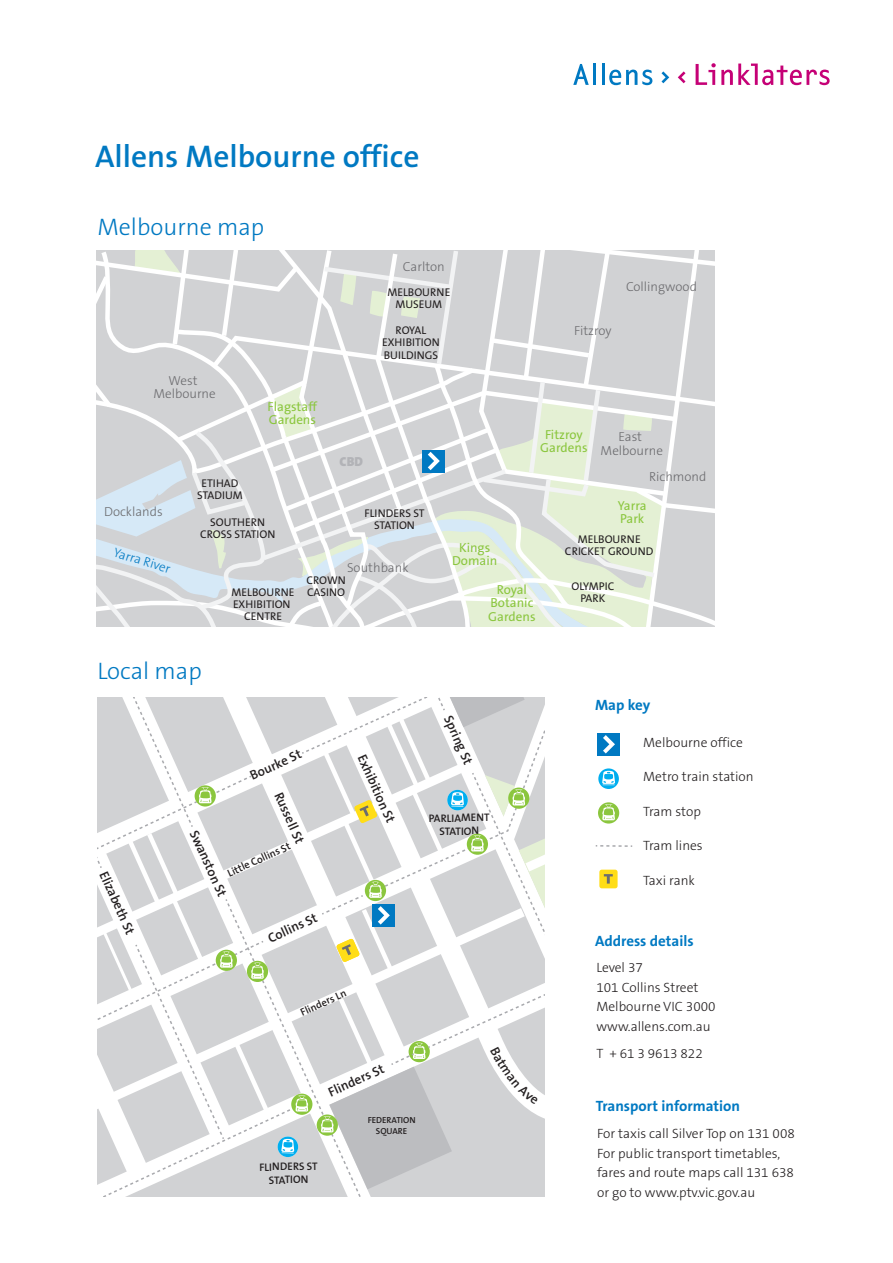
<style>
.page{position:relative;width:893px;height:1263px;background:#fff}
.page>*{position:absolute;margin:0;border:0;box-sizing:border-box;transform-origin:0 0}
.t1{font:600 31.5px "The Sans B6";color:#0079c2}
.t2{font:300 24px "The Sans B3";color:#0079c2}
.t3{font:700 15px "The Sans B7";color:#0079c2}
.t4{font:300 13.5px/19.5px "The Sans B3";color:#231f20}
.t5{font:600 13.2px "The Sans B6";color:#231f20}
.t6{font:300 13.05px/13.5px "The Sans B3";color:#6b6b6e;text-align:center}
.t7{font:13.05px/13.5px "The Sans B5 Plain";color:#8bc63e;text-align:center}
.t8{font:300 13.05px "The Sans B3";color:#0079c2}
.t9{font:900 13.05px "The Sans B9";color:#b2b3b7}
.t10{font:11.25px/12px "The Sans B5 Plain";color:#231f20;text-align:center}
.t11{font:600 10.95px/13px "The Sans B6";color:#231f20;text-align:center}
.t12{font:600 10.65px "The Sans B6";color:#231f20}
.t13{font:600 8.85px/10.6px "The Sans B6";letter-spacing:-.005em;color:#231f20;text-align:center}
</style>
<div class="page">
<svg style="left:598px;top:768px;width:21px;height:21px"></svg>
<svg style="left:598px;top:802px;width:21px;height:21px"></svg>
<div style="left:599px;top:870px;width:19px;height:18px;background:#ffdd17;border-radius:3px"></div>
<svg style="left:604px;top:874px;width:9px;height:9px"></svg>
<svg style="left:596px;top:845px;width:36px;height:2px"></svg>
<div style="left:597px;top:733px;width:23px;height:23px;background:#0079c2"></div>
<svg style="left:603px;top:735px;width:12px;height:18px"></svg>
<svg style="left:96px;top:251px;width:618px;height:375px"></svg>
<svg style="left:696px;top:63px;width:134px;height:22px"></svg>
<svg style="left:609px;top:70px;width:43px;height:15px"></svg>
<svg style="left:573px;top:64px;width:16px;height:21px"></svg>
<hr style="left:593px;top:64px;width:3px;height:21px;background:#0079c2">
<hr style="left:602px;top:64px;width:2px;height:21px;background:#0079c2">
<svg style="left:678px;top:71px;width:7px;height:12px"></svg>
<svg style="left:661px;top:71px;width:8px;height:12px"></svg>
<svg style="left:97px;top:697px;width:447px;height:499px"></svg>
<h1 class="t1" style="left:95px;top:139px;width:326px">Allens Melbourne office</h1>
<h2 class="t2" style="left:97px;top:214px;width:168px">Melbourne map</h2>
<p class="t6" style="left:153px;top:374px;width:64px">West<br>Melbourne</p>
<p class="t7" style="left:268px;top:400px;width:51px;text-align:left">Flagstaff<br>Gardens</p>
<p class="t6" style="left:403px;top:260px;width:43px">Carlton</p>
<p class="t10" style="left:387px;top:287px;width:64px">MELBOURNE<br>MUSEUM</p>
<p class="t10" style="left:382px;top:325px;width:59px">ROYAL<br>EXHIBITION<br>BUILDINGS</p>
<p class="t6" style="left:574px;top:324px;width:39px">Fitzroy</p>
<p class="t6" style="left:626px;top:280px;width:72px">Collingwood</p>
<p class="t6" style="left:104px;top:505px;width:60px">Docklands</p>
<p class="t8" style="left:116px;top:545px;width:60px;rotate:17deg">Yarra River</p>
<p class="t9" style="left:340px;top:454px;width:25px">CBD</p>
<p class="t10" style="left:197px;top:477px;width:47px">ETIHAD<br>STADIUM</p>
<p class="t10" style="left:200px;top:516px;width:77px">SOUTHERN<br>CROSS STATION</p>
<p class="t10" style="left:365px;top:507px;width:62px">FLINDERS ST<br>STATION</p>
<p class="t6" style="left:347px;top:561px;width:63px">Southbank</p>
<p class="t10" style="left:306px;top:575px;width:41px">CROWN</p>
<p class="t10" style="left:232px;top:586px;width:115px">MELBOURNE CASINO</p>
<p class="t10" style="left:233px;top:598px;width:59px">EXHIBITION</p>
<p class="t10" style="left:244px;top:610px;width:39px">CENTRE</p>
<h2 class="t2" style="left:97px;top:658px;width:106px">Local map</h2>
<p class="t7" style="left:540px;top:428px;width:49px">Fitzroy<br>Gardens</p>
<p class="t6" style="left:601px;top:431px;width:64px">East<br>Melbourne</p>
<p class="t6" style="left:649px;top:470px;width:59px">Richmond</p>
<p class="t7" style="left:618px;top:499px;width:30px;text-align:left">Yarra<br>Park</p>
<p class="t7" style="left:452px;top:541px;width:47px">Kings<br>Domain</p>
<p class="t7" style="left:488px;top:583px;width:49px">Royal<br>Botanic<br>Gardens</p>
<p class="t10" style="left:565px;top:533px;width:90px">MELBOURNE<br>CRICKET GROUND</p>
<p class="t10" style="left:571px;top:580px;width:44px">OLYMPIC<br>PARK</p>
<p class="t5" style="left:110px;top:869px;width:69px;rotate:66deg">Elizabeth St</p>
<p class="t5" style="left:248px;top:769px;width:56px;rotate:-24deg">Bourke St</p>
<p class="t5" style="left:285px;top:790px;width:56px;rotate:66deg">Russell St</p>
<p class="t5" style="left:200px;top:828px;width:73px;rotate:66deg">Swanston St</p>
<p class="t12" style="left:226px;top:868px;width:69px;rotate:-24deg">Little Collins St</p>
<p class="t5" style="left:266px;top:932px;width:54px;rotate:-24deg">Collins St</p>
<p class="t5" style="left:368px;top:752px;width:74px;rotate:66deg">Exhibition St</p>
<p class="t5" style="left:454px;top:713px;width:53px;rotate:66deg">Spring St</p>
<p class="t11" style="left:429px;top:812px;width:62px;rotate:-1deg">PARLIAMENT<br>STATION</p>
<p class="t12" style="left:299px;top:1007px;width:51px;rotate:-24deg">Flinders Ln</p>
<p class="t5" style="left:326px;top:1086px;width:61px;rotate:-24deg">Flinders St</p>
<p class="t11" style="left:259px;top:1161px;width:60px;rotate:-1deg">FLINDERS ST<br>STATION</p>
<p class="t13" style="left:368px;top:1115px;width:49px">FEDERATION<br>SQUARE</p>
<p class="t3" style="left:595px;top:697px;width:57px">Map key</p>
<p class="t4" style="left:643px;top:733px;width:101px">Melbourne office</p>
<p class="t4" style="left:643px;top:767px;width:112px">Metro train station</p>
<p class="t4" style="left:643px;top:802px;width:59px">Tram stop</p>
<p class="t4" style="left:643px;top:836px;width:61px">Tram lines</p>
<p class="t4" style="left:643px;top:871px;width:53px">Taxi rank</p>
<p class="t3" style="left:595px;top:932px;width:100px">Address details</p>
<p class="t4" style="left:596px;top:958px;width:121px">Level 37<br>101 Collins Street<br>Melbourne VIC 3000 www.allens.com.au</p>
<p class="t4" style="left:596px;top:1044px;width:108px">T + 61 3 9613 822</p>
<p class="t5" style="left:590px;top:967px;width:89px;rotate:-2deg">Wellington Pde</p>
<p class="t3" style="left:596px;top:1098px;width:146px">Transport information</p>
<p class="t4" style="left:597px;top:1124px;width:199px">For taxis call Silver Top on 131 008<br>For public transport timetables, fares and route maps call 131 638 or go to www.ptv.vic.gov.au</p>
</div>
